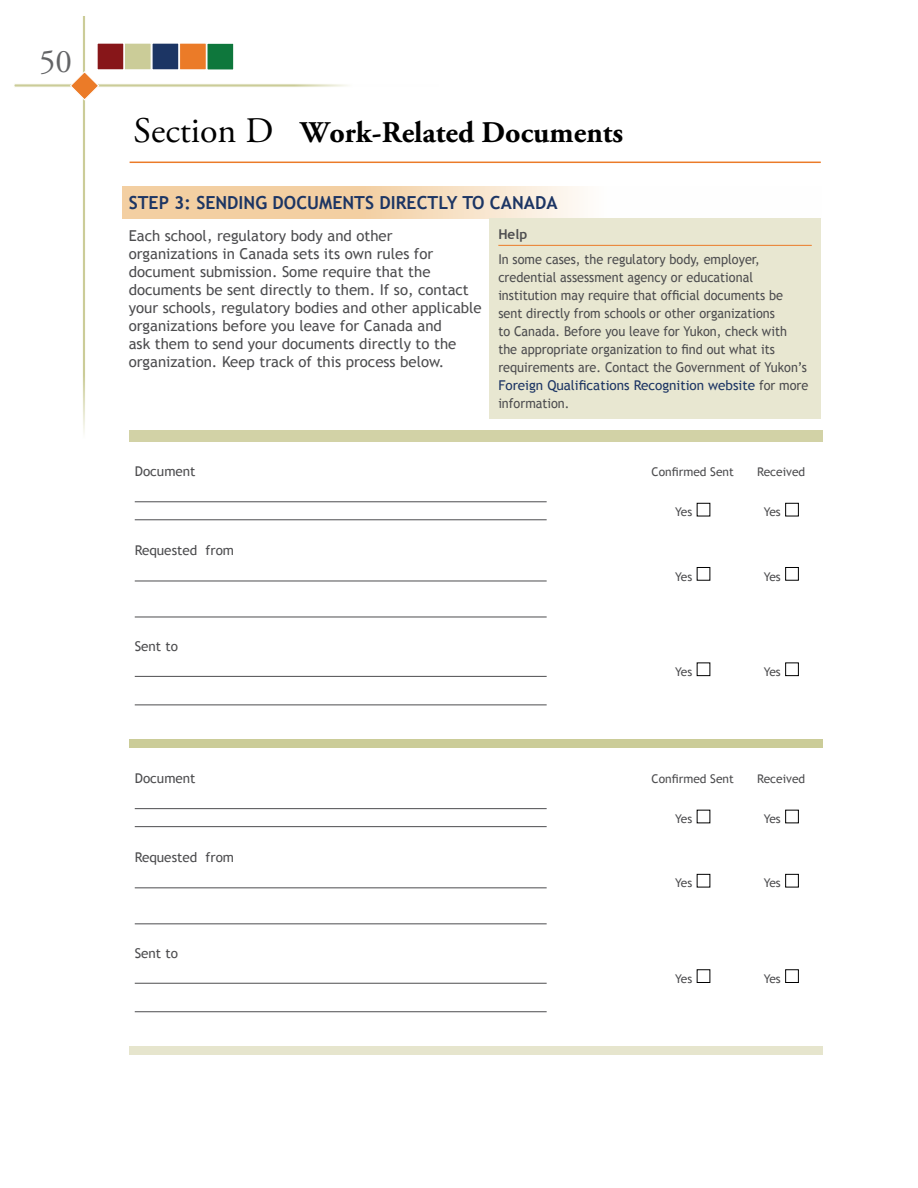
<style>
.page{position:relative;width:918px;height:1188px;background:#fff}
.page>*{position:absolute;margin:0;border:0;box-sizing:border-box;transform-origin:0 0}
.t1{font:33px "Adobe Garamond Pro";color:#636466}
.t2{font:700 30px "Adobe Garamond Pro";color:#000}
.t3{font:700 18px "Trebuchet MS";color:#1c3564}
.t4{font:15px/18px "Trebuchet MS";color:#4d4d4f}
.t5{font:13.5px/18px "Trebuchet MS";color:#4d4d4f;scale:.94 1}
.t6{font:13.5px "Trebuchet MS";color:#4d4d4f}
.t7{font:12px "Trebuchet MS";color:#4d4d4f}
.s1{font-weight:400;font-size:36px}
.s2{font-weight:700}
.s3{color:#1c3564}
</style>
<div class="page">
<hr style="left:130px;top:162px;width:691px;height:1px;background:#eb7b28">
<svg style="left:14px;top:84px;width:334px;height:3px"></svg>
<svg style="left:83px;top:16px;width:2px;height:417px"></svg>
<svg style="left:69px;top:70px;width:31px;height:31px"></svg>
<div style="left:97px;top:43px;width:27px;height:27px;background:#871619"></div>
<div style="left:124px;top:43px;width:27px;height:27px;background:#cbcc98;border:1px solid #fff"></div>
<div style="left:152px;top:43px;width:27px;height:27px;background:#1c3564"></div>
<div style="left:179px;top:43px;width:28px;height:27px;background:#eb7b28;border:1px solid #fff"></div>
<div style="left:207px;top:43px;width:27px;height:27px;background:#0e773c;border:1px solid #fff"></div>
<svg style="left:122px;top:186px;width:461px;height:32px;background:#f5d9b5"></svg>
<div style="left:129px;top:430px;width:694px;height:11px;background:#d2d2a6"></div>
<div style="left:129px;top:739px;width:694px;height:9px;background:#cbcc98"></div>
<div style="left:129px;top:1046px;width:694px;height:9px;background:#e6e5cd"></div>
<hr style="left:135px;top:501px;width:412px;height:1px;background:#4d4d4f">
<hr style="left:135px;top:519px;width:412px;height:1px;background:#4d4d4f">
<hr style="left:135px;top:581px;width:412px;height:1px;background:#4d4d4f">
<hr style="left:135px;top:617px;width:412px;height:1px;background:#4d4d4f">
<hr style="left:135px;top:676px;width:412px;height:1px;background:#4d4d4f">
<hr style="left:135px;top:705px;width:412px;height:1px;background:#4d4d4f">
<div style="left:697px;top:503px;width:13px;height:13px;border:1px solid #000"></div>
<div style="left:785px;top:503px;width:14px;height:13px;border:1px solid #000"></div>
<div style="left:697px;top:567px;width:13px;height:14px;border:1px solid #000"></div>
<div style="left:785px;top:567px;width:14px;height:14px;border:1px solid #000"></div>
<div style="left:697px;top:663px;width:13px;height:13px;border:1px solid #000"></div>
<div style="left:785px;top:663px;width:14px;height:13px;border:1px solid #000"></div>
<hr style="left:135px;top:808px;width:412px;height:1px;background:#4d4d4f">
<hr style="left:135px;top:826px;width:412px;height:1px;background:#4d4d4f">
<hr style="left:135px;top:887px;width:412px;height:1px;background:#4d4d4f">
<hr style="left:135px;top:923px;width:412px;height:1px;background:#4d4d4f">
<hr style="left:135px;top:983px;width:412px;height:1px;background:#4d4d4f">
<hr style="left:135px;top:1011px;width:412px;height:1px;background:#4d4d4f">
<div style="left:785px;top:810px;width:14px;height:13px;border:1px solid #000"></div>
<div style="left:697px;top:874px;width:13px;height:13px;border:1px solid #000"></div>
<div style="left:785px;top:874px;width:14px;height:13px;border:1px solid #000"></div>
<div style="left:697px;top:969px;width:13px;height:14px;border:1px solid #000"></div>
<div style="left:785px;top:969px;width:14px;height:14px;border:1px solid #000"></div>
<div style="left:489px;top:218px;width:332px;height:201px;background:#e8e7d1"></div>
<hr style="left:498px;top:245px;width:314px;height:1px;background:#eb7b28">
<h1 class="t1" style="left:39px;top:42px;width:34px">50</h1>
<h2 class="t2" style="left:134px;top:115px;width:491px"><span class="s1">Section D</span> Work-Related Documents</h2>
<h3 class="t3" style="left:129px;top:192px;width:430px">STEP 3: SENDING DOCUMENTS DIRECTLY TO CANADA</h3>
<p class="t4" style="left:129px;top:227px;width:355px">Each school, regulatory body and other organizations in Canada sets its own rules for document submission. Some require that the documents be sent directly to them. If so, contact your schools, regulatory bodies and other applicable organizations before you leave for Canada and<br>ask them to send your documents directly to the organization. Keep track of this process below.</p>
<p class="t5" style="left:498px;top:222px;width:280px;line-height:25.5px"><span class="s2">Help<br></span>In some cases, the regulatory body, employer,</p>
<p class="t5" style="left:498px;top:269px;width:331px">credential assessment agency or educational institution may require that official documents be sent directly from schools or other organizations<br>to Canada. Before you leave for Yukon, check with the appropriate organization to find out what its requirements are. Contact the Government of Yukon’s <span class="s3">Foreign Qualifications Recognition website</span> for more information.</p>
<p class="t6" style="left:135px;top:463px;width:62px">Document</p>
<p class="t7" style="left:652px;top:465px;width:84px">Confirmed Sent</p>
<p class="t7" style="left:757px;top:465px;width:50px">Received</p>
<p class="t7" style="left:675px;top:505px;width:18px">Yes</p>
<p class="t7" style="left:764px;top:505px;width:18px">Yes</p>
<p class="t6" style="left:135px;top:543px;width:101px">Requested from</p>
<p class="t7" style="left:675px;top:569px;width:18px">Yes</p>
<p class="t7" style="left:764px;top:569px;width:18px">Yes</p>
<p class="t6" style="left:135px;top:638px;width:45px">Sent to</p>
<p class="t7" style="left:675px;top:665px;width:18px">Yes</p>
<p class="t7" style="left:764px;top:665px;width:18px">Yes</p>
<p class="t6" style="left:135px;top:770px;width:62px">Document</p>
<p class="t7" style="left:652px;top:772px;width:84px">Confirmed Sent</p>
<p class="t7" style="left:757px;top:772px;width:50px">Received</p>
<p class="t7" style="left:675px;top:812px;width:18px">Yes</p>
<p class="t7" style="left:764px;top:812px;width:18px">Yes</p>
<p class="t6" style="left:135px;top:850px;width:101px">Requested from</p>
<p class="t7" style="left:675px;top:876px;width:18px">Yes</p>
<p class="t7" style="left:764px;top:876px;width:18px">Yes</p>
<p class="t6" style="left:135px;top:945px;width:45px">Sent to</p>
<p class="t7" style="left:675px;top:972px;width:18px">Yes</p>
<p class="t7" style="left:764px;top:972px;width:18px">Yes</p>
</div>
